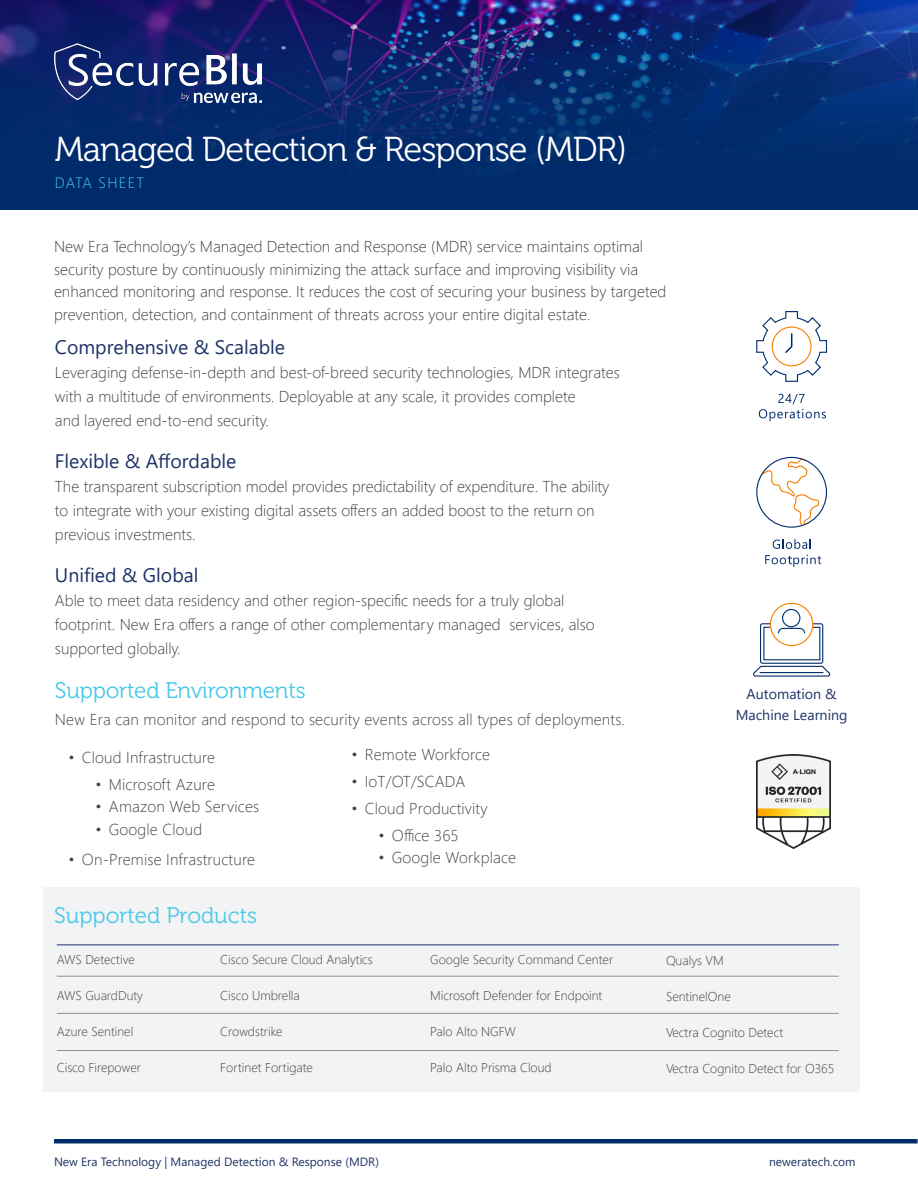
<style>
.page{position:relative;width:918px;height:1188px;background:#fff}
.page>*{position:absolute;margin:0;border:0;box-sizing:border-box;transform-origin:0 0}
.t1{font:34.5px "Museo 300";letter-spacing:-.03em;color:#fff}
.t2{font:22.5px "Museo 300";letter-spacing:-.01em;color:#47c7ea}
.t3{font:22.5px "Museo 300";color:#49c7ea}
.t4{font:19.5px "Segoe UI";color:#1e3266}
.t5{font:300 15.75px/24px "Segoe UI";color:#414142}
.t6{font:300 15.75px "Segoe UI";letter-spacing:.01em;color:#434343}
.t7{font:300 15px "Segoe UI";letter-spacing:.09em;color:#47c7ea}
.t8{font:14.25px "Segoe UI";color:#1f3366}
.t9{font:300 12.75px "Segoe UI";color:#414142}
.t10{font:12px "Segoe UI";color:#1e3265}
</style>
<div class="page">
<svg style="left:0;top:0;width:918px;height:210px;background:#092a6f"></svg>
<div style="left:43px;top:887px;width:816px;height:205px;background:#f2f3f4"></div>
<img style="left:54px;top:43px;width:207px;height:59px">
<div style="left:54px;top:1139px;width:864px;height:5px;background:#002c6b"></div>
<hr style="left:57px;top:1013px;width:782px;height:1px;background:#909090">
<hr style="left:57px;top:944px;width:782px;height:2px;background:#6573a2">
<hr style="left:57px;top:976px;width:782px;height:1px;background:#909090">
<hr style="left:57px;top:1050px;width:782px;height:1px;background:#909090">
<svg style="left:759px;top:394px;width:67px;height:27px"></svg>
<svg style="left:756px;top:311px;width:72px;height:71px"></svg>
<svg style="left:773px;top:539px;width:38px;height:10px"></svg>
<svg style="left:765px;top:555px;width:56px;height:12px"></svg>
<svg style="left:760px;top:458px;width:60px;height:69px"></svg>
<div style="left:756px;top:457px;width:71px;height:71px;border:1px solid #002e6b;border-radius:50%"></div>
<div style="left:770px;top:603px;width:43px;height:43px;border:1px solid #f57d00;border-radius:50%"></div>
<svg style="left:753px;top:608px;width:78px;height:69px"></svg>
<img style="left:757px;top:754px;width:73px;height:94px">
<p class="t1" style="left:55px;top:131px;width:574px">Managed Detection &amp; Response (MDR)</p>
<p class="t7" style="left:55px;top:169px;width:91px">DATA SHEET</p>
<p class="t5" style="left:54px;top:234px;width:614px;line-height:22.5px">New Era Technology’s Managed Detection and Response (MDR) service maintains optimal security posture by continuously minimizing the attack surface and improving visibility via enhanced monitoring and response. It reduces the cost of securing your business by targeted prevention, detection, and containment of threats across your entire digital estate.</p>
<p class="t4" style="left:55px;top:329px;width:232px">Comprehensive &amp; Scalable</p>
<p class="t5" style="left:55px;top:359px;width:567px">Leveraging defense-in-depth and best-of-breed security technologies, MDR integrates with a multitude of environments. Deployable at any scale, it provides complete</p>
<p class="t5" style="left:55px;top:407px;width:215px">and layered end-to-end security.</p>
<p class="t4" style="left:55px;top:443px;width:183px">Flexible &amp; Affordable</p>
<p class="t5" style="left:55px;top:473px;width:556px">The transparent subscription model provides predictability of expenditure. The ability to integrate with your existing digital assets offers an added boost to the return on previous investments.</p>
<p class="t4" style="left:55px;top:557px;width:145px">Unified &amp; Global</p>
<p class="t5" style="left:55px;top:587px;width:541px">Able to meet data residency and other region-specific needs for a truly global footprint. New Era offers a range of other complementary managed services, also supported globally.</p>
<p class="t2" style="left:55px;top:678px;width:252px">Supported Environments</p>
<p class="t6" style="left:55px;top:705px;width:572px">New Era can monitor and respond to security events across all types of deployments.</p>
<p class="t6" style="left:68px;top:742px;width:148px">• Cloud Infrastructure</p>
<p class="t6" style="left:95px;top:769px;width:121px">• Microsoft Azure</p>
<p class="t6" style="left:95px;top:792px;width:165px">• Amazon Web Services</p>
<p class="t6" style="left:95px;top:814px;width:108px">• Google Cloud</p>
<p class="t6" style="left:68px;top:844px;width:188px">• On-Premise Infrastructure</p>
<p class="t6" style="left:351px;top:739px;width:140px">• Remote Workforce</p>
<p class="t6" style="left:351px;top:766px;width:115px">• IoT/OT/SCADA</p>
<p class="t6" style="left:351px;top:793px;width:138px">• Cloud Productivity</p>
<p class="t6" style="left:378px;top:820px;width:82px">• Office 365</p>
<p class="t6" style="left:378px;top:843px;width:139px">• Google Workplace</p>
<p class="t3" style="left:54px;top:903px;width:205px">Supported Products</p>
<p class="t9" style="left:57px;top:948px;width:80px">AWS Detective</p>
<p class="t9" style="left:57px;top:984px;width:88px">AWS GuardDuty</p>
<p class="t9" style="left:57px;top:1020px;width:78px">Azure Sentinel</p>
<p class="t9" style="left:57px;top:1056px;width:86px">Cisco Firepower</p>
<p class="t9" style="left:220px;top:948px;width:154px">Cisco Secure Cloud Analytics</p>
<p class="t9" style="left:220px;top:984px;width:81px">Cisco Umbrella</p>
<p class="t9" style="left:220px;top:1020px;width:64px">Crowdstrike</p>
<p class="t9" style="left:220px;top:1056px;width:94px">Fortinet Fortigate</p>
<p class="t9" style="left:430px;top:948px;width:185px">Google Security Command Center</p>
<p class="t9" style="left:430px;top:984px;width:174px">Microsoft Defender for Endpoint</p>
<p class="t9" style="left:430px;top:1020px;width:87px">Palo Alto NGFW</p>
<p class="t9" style="left:430px;top:1056px;width:123px">Palo Alto Prisma Cloud</p>
<p class="t8" style="left:747px;top:681px;width:91px">Automation &amp;</p>
<p class="t8" style="left:736px;top:702px;width:113px">Machine Learning</p>
<p class="t9" style="left:666px;top:948px;width:59px">Qualys VM</p>
<p class="t9" style="left:666px;top:984px;width:66px">SentinelOne</p>
<p class="t9" style="left:666px;top:1020px;width:119px">Vectra Cognito Detect</p>
<p class="t9" style="left:666px;top:1056px;width:170px">Vectra Cognito Detect for O365</p>
<p class="t10" style="left:54px;top:1151px;width:327px">New Era Technology | Managed Detection &amp; Response (MDR)</p>
<p class="t10" style="left:769px;top:1151px;width:88px">neweratech.com</p>
</div>
